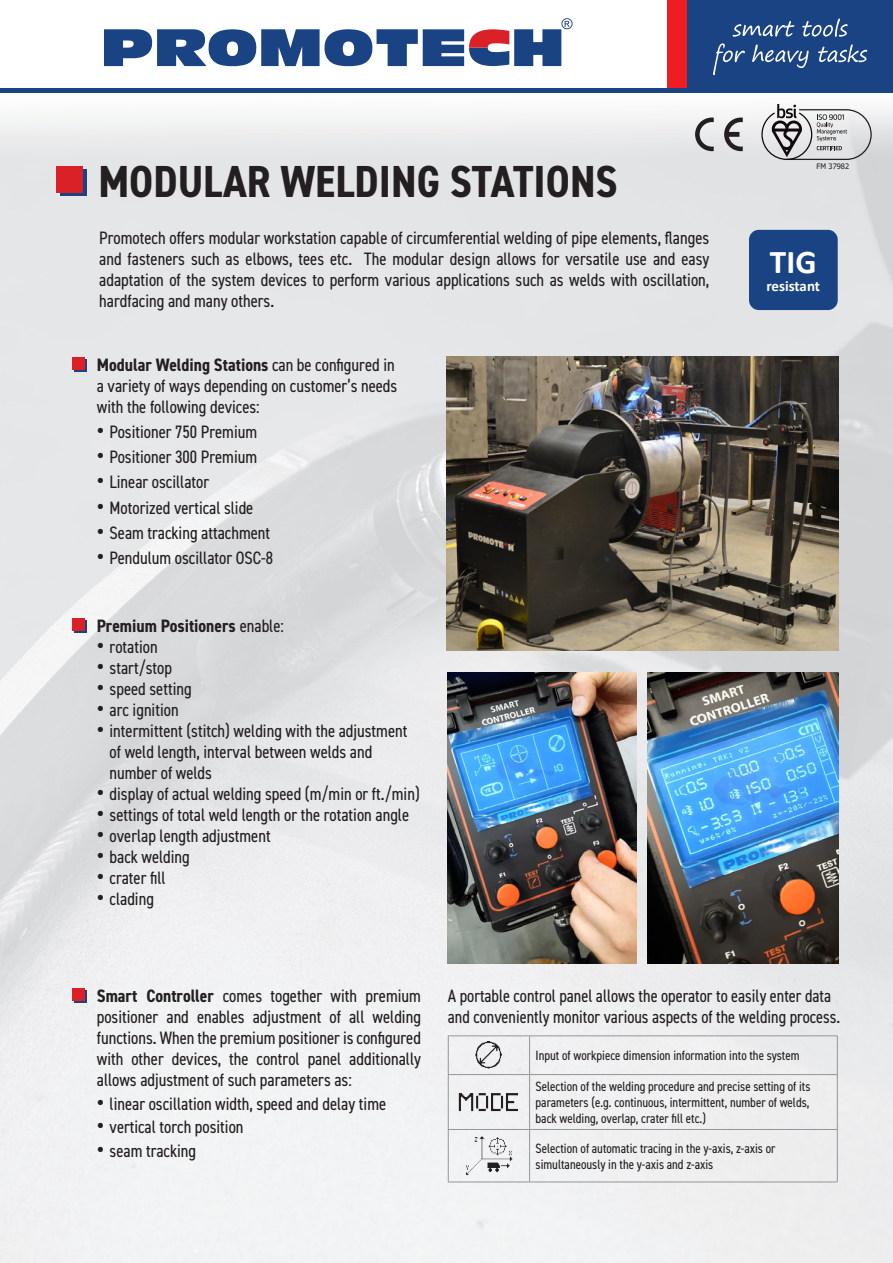
<style>
.page{position:relative;width:893px;height:1263px;background:#fff}
.page>*{position:absolute;margin:0;border:0;box-sizing:border-box;transform-origin:0 0}
.tytul_ulotka_promotech{font:700 condensed 45px "DIN2014";color:#231f20}
.typ_maszyn{font:700 33.3px "Calibri";color:#fff}
.tekst_ulotka_promotech{font:condensed 18px/21px "DIN2014";color:#231f20}
.nazwa_maszyny{font:condensed 18px/21px "DIN2014";color:#231f20}
.tekst_ulotka_promotech-2{font:700 condensed 18px "DIN2014";color:#231f20}
.typ_maszyn-2{font:700 15px "Calibri";letter-spacing:-.005em;color:#fff}
.nazwa_maszyny-2{font:condensed 13.5px/16.2px "DIN2014";color:#231f20;text-align:justify}
.t1{font:7.5px "Tahoma";color:#231f20}
.s1{font-weight:700}
.s2{font-family:"Arial";font-stretch:normal;font-size:21px}
.s3{font-weight:400}
</style>
<div class="page">
<img style="left:0;top:21px;width:893px;height:1242px">
<div style="left:687px;top:0;width:206px;height:89px;background:#1a4383"></div>
<div style="left:667px;top:0;width:20px;height:89px;background:#ee1d23"></div>
<hr style="left:0;top:89px;width:893px;height:4px;background:#1a4383">
<svg style="left:713px;top:43px;width:154px;height:32px"></svg>
<svg style="left:733px;top:18px;width:115px;height:19px"></svg>
<svg style="left:60px;top:170px;width:26px;height:26px"></svg>
<div style="left:57px;top:166px;width:26px;height:26px;background:#da2128"></div>
<div style="left:74px;top:620px;width:13px;height:12px;background:#1a4383"></div>
<div style="left:73px;top:618px;width:12px;height:13px;background:#da2128"></div>
<div style="left:74px;top:990px;width:13px;height:13px;background:#1a4383"></div>
<div style="left:73px;top:988px;width:12px;height:13px;background:#da2128"></div>
<div style="left:74px;top:359px;width:13px;height:12px;background:#1a4383"></div>
<div style="left:73px;top:357px;width:12px;height:13px;background:#da2128"></div>
<svg style="left:761px;top:104px;width:111px;height:56px"></svg>
<svg style="left:695px;top:118px;width:48px;height:33px;background:#abaaac"></svg>
<svg style="left:104px;top:18px;width:468px;height:48px"></svg>
<img style="left:447px;top:357px;width:392px;height:293px">
<div style="left:749px;top:230px;width:89px;height:80px;background:#1a4383;border-radius:10px"></div>
<img style="left:648px;top:672px;width:191px;height:292px">
<img style="left:448px;top:672px;width:189px;height:292px">
<hr style="left:448px;top:1035px;width:82px;height:1px;background:#939598">
<hr style="left:448px;top:1036px;width:1px;height:38px;background:#939598">
<hr style="left:530px;top:1035px;width:308px;height:1px;background:#939598">
<hr style="left:529px;top:1036px;width:1px;height:38px;background:#939598">
<hr style="left:837px;top:1036px;width:1px;height:38px;background:#939598">
<hr style="left:448px;top:1074px;width:82px;height:1px;background:#939598">
<hr style="left:448px;top:1075px;width:1px;height:54px;background:#939598">
<hr style="left:530px;top:1074px;width:308px;height:1px;background:#939598">
<hr style="left:529px;top:1075px;width:1px;height:54px;background:#939598">
<hr style="left:837px;top:1075px;width:1px;height:54px;background:#939598">
<hr style="left:448px;top:1129px;width:82px;height:1px;background:#939598">
<hr style="left:448px;top:1130px;width:1px;height:51px;background:#939598">
<hr style="left:530px;top:1129px;width:308px;height:1px;background:#939598">
<hr style="left:529px;top:1130px;width:1px;height:51px;background:#939598">
<hr style="left:837px;top:1130px;width:1px;height:51px;background:#939598">
<hr style="left:448px;top:1181px;width:82px;height:1px;background:#939598">
<hr style="left:530px;top:1181px;width:308px;height:1px;background:#939598">
<img style="left:476px;top:1042px;width:26px;height:26px">
<img style="left:459px;top:1093px;width:60px;height:18px">
<img style="left:464px;top:1135px;width:49px;height:41px">
<p class="tytul_ulotka_promotech" style="left:98px;top:152px;width:521px">MODULAR WELDING STATIONS</p>
<p class="tekst_ulotka_promotech" style="left:99px;top:226px;width:612px;text-align:justify">Promotech offers modular workstation capable of circumferential welding of pipe elements, flanges and fasteners such as elbows, tees etc. The modular design allows for versatile use and easy adaptation of the system devices to perform various applications such as welds with oscillation, hardfacing and many others.</p>
<p class="tekst_ulotka_promotech" style="left:97px;top:353px;width:302px"><span class="s1">Modular Welding Stations</span> can be configured in a variety of ways depending on customer’s needs with the following devices:</p>
<p class="tekst_ulotka_promotech" style="left:97px;top:420px;width:162px"><span class="s2">•</span> Positioner 750 Premium</p>
<p class="tekst_ulotka_promotech" style="left:97px;top:446px;width:162px"><span class="s2">•</span> Positioner 300 Premium</p>
<p class="tekst_ulotka_promotech" style="left:97px;top:471px;width:114px"><span class="s2">•</span> Linear oscillator</p>
<p class="tekst_ulotka_promotech" style="left:97px;top:496px;width:158px"><span class="s2">•</span> Motorized vertical slide</p>
<p class="tekst_ulotka_promotech" style="left:97px;top:521px;width:175px"><span class="s2">•</span> Seam tracking attachment</p>
<p class="tekst_ulotka_promotech" style="left:97px;top:547px;width:178px"><span class="s2">•</span> Pendulum oscillator OSC-8</p>
<p class="tekst_ulotka_promotech-2" style="left:97px;top:614px;width:189px">Premium Positioners <span class="s3">enable:</span></p>
<p class="tekst_ulotka_promotech" style="left:97px;top:636px;width:62px"><span class="s2">•</span> rotation</p>
<p class="tekst_ulotka_promotech" style="left:97px;top:657px;width:77px"><span class="s2">•</span> start/stop</p>
<p class="tekst_ulotka_promotech" style="left:97px;top:678px;width:96px"><span class="s2">•</span> speed setting</p>
<p class="tekst_ulotka_promotech" style="left:97px;top:699px;width:83px"><span class="s2">•</span> arc ignition</p>
<p class="tekst_ulotka_promotech" style="left:110px;top:720px;width:299px;text-indent:-13px"><span class="s2">•</span> intermittent (stitch) welding with the adjustment of weld length, interval between welds and number of welds</p>
<p class="tekst_ulotka_promotech" style="left:97px;top:783px;width:324px"><span class="s2">•</span> display of actual welding speed (m/min or ft./min)</p>
<p class="tekst_ulotka_promotech" style="left:97px;top:804px;width:314px"><span class="s2">•</span> settings of total weld length or the rotation angle</p>
<p class="tekst_ulotka_promotech" style="left:97px;top:825px;width:175px"><span class="s2">•</span> overlap length adjustment</p>
<p class="tekst_ulotka_promotech" style="left:97px;top:846px;width:95px"><span class="s2">•</span> back welding</p>
<p class="tekst_ulotka_promotech" style="left:97px;top:867px;width:70px"><span class="s2">•</span> crater fill</p>
<p class="tekst_ulotka_promotech" style="left:97px;top:888px;width:59px"><span class="s2">•</span> clading</p>
<p class="t1" style="left:817px;top:161px;width:34px">FM 37982</p>
<p class="typ_maszyn" style="left:770px;top:239px;width:48px">TIG</p>
<p class="typ_maszyn-2" style="left:766px;top:276px;width:55px">resistant</p>
<p class="tekst_ulotka_promotech" style="left:97px;top:984px;width:326px;text-align:justify"><span class="s1">Smart Controller</span> comes together with premium positioner and enables adjustment of all welding functions. When the premium positioner is configured with other devices, the control panel additionally allows adjustment of such parameters as:</p>
<p class="tekst_ulotka_promotech" style="left:97px;top:1092px;width:291px"><span class="s2">•</span> linear oscillation width, speed and delay time</p>
<p class="tekst_ulotka_promotech" style="left:97px;top:1116px;width:148px"><span class="s2">•</span> vertical torch position</p>
<p class="tekst_ulotka_promotech" style="left:97px;top:1139px;width:101px"><span class="s2">•</span> seam tracking</p>
<p class="nazwa_maszyny" style="left:448px;top:985px;width:394px">A portable control panel allows the operator to easily enter data and conveniently monitor various aspects of the welding process.</p>
<p class="nazwa_maszyny-2" style="left:536px;top:1047px;width:266px">Input of workpiece dimension information into the system</p>
<p class="nazwa_maszyny-2" style="left:536px;top:1078px;width:276px">Selection of the welding procedure and precise setting of its parameters (e.g. continuous, intermittent, number of welds, back welding, overlap, crater fill etc.)</p>
<p class="nazwa_maszyny-2" style="left:536px;top:1139px;width:241px">Selection of automatic tracing in the y-axis, z-axis or simultaneously in the y-axis and z-axis</p>
</div>
